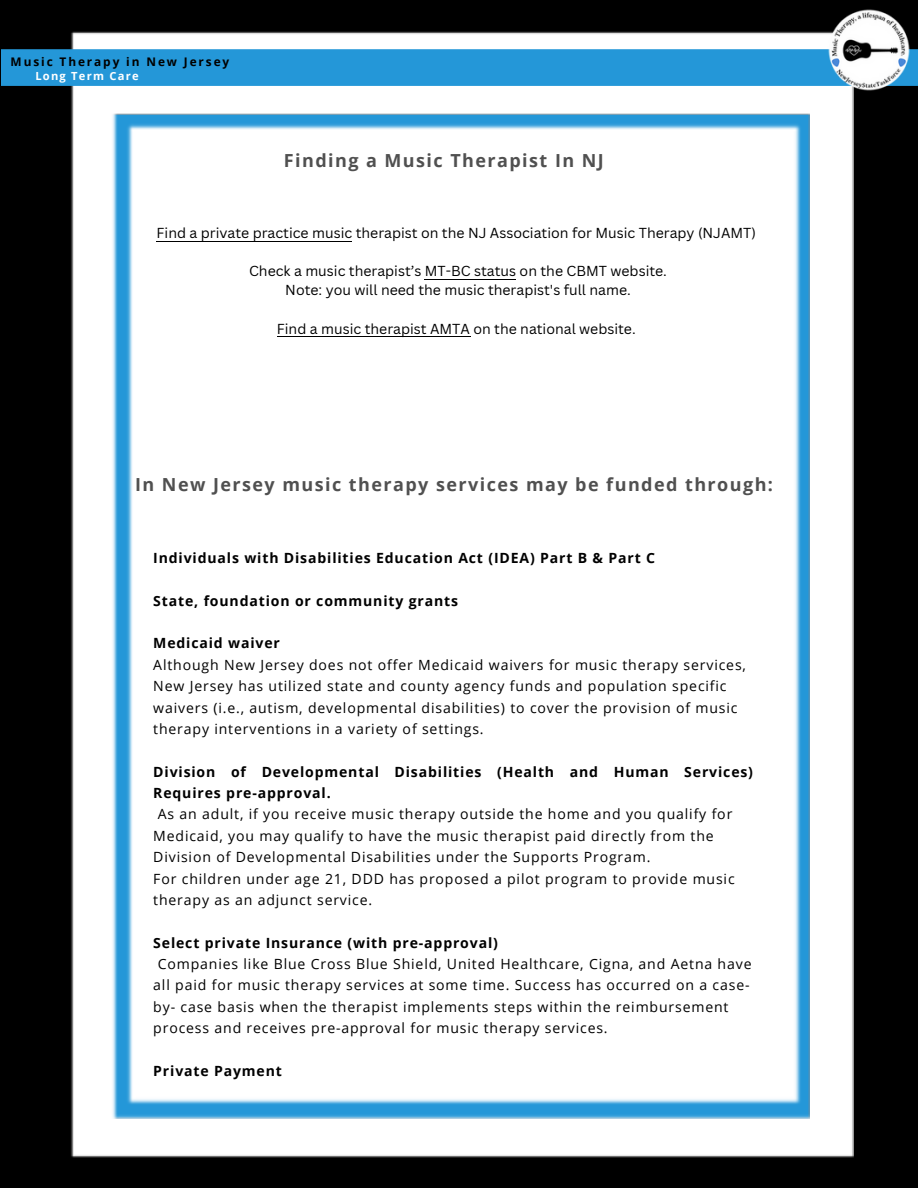
<style>
.page{position:relative;width:918px;height:1188px;background:#000}
.page>*{position:absolute;margin:0;border:0;box-sizing:border-box;transform-origin:0 0}
.t1{font:700 18px "Open Sans";letter-spacing:.08em;color:#505050}
.t2{font:14.1px/21.3px "Open Sans";letter-spacing:.06em;color:#000}
.t3{font:700 14.1px/21.3px "Open Sans";letter-spacing:.06em;color:#000}
.t4{font:14.1px/19.2px "Canva Sans";color:#000;text-align:center}
.t5{font:700 11.85px "Open Sans";letter-spacing:.16em;color:#000}
.t6{font:700 11.1px "Open Sans";letter-spacing:.11em;color:#fff}
</style>
<div class="page">
<img style="left:71px;top:32px;width:783px;height:1126px">
<img style="left:111px;top:114px;width:699px;height:1005px">
<div style="left:2px;top:50px;width:817px;height:36px;background:#2497d8"></div>
<img style="left:819px;top:9px;width:99px;height:90px">
<hr style="left:157px;top:241px;width:195px;height:1px;background:#000">
<hr style="left:277px;top:336px;width:193px;height:1px;background:#000">
<hr style="left:425px;top:279px;width:91px;height:1px;background:#000">
<p class="t5" style="left:11px;top:53px;width:220px">Music Therapy in New Jersey</p>
<p class="t6" style="left:35px;top:68px;width:105px">Long Term Care</p>
<p class="t1" style="left:284px;top:148px;width:321px">Finding a Music Therapist In NJ</p>
<p class="t4" style="left:157px;top:223px;width:601px">Find a private practice music therapist on the NJ Association for Music Therapy (NJAMT)</p>
<p class="t4" style="left:249px;top:261px;width:419px">Check a music therapist’s MT-BC status on the CBMT website.<br>Note: you will need the music therapist's full name.</p>
<p class="t4" style="left:277px;top:319px;width:360px">Find a music therapist AMTA on the national website.</p>
<p class="t1" style="left:135px;top:472px;width:639px">In New Jersey music therapy services may be funded through:</p>
<p class="t3" style="left:153px;top:547px;width:503px">Individuals with Disabilities Education Act (IDEA) Part B &amp; Part C</p>
<p class="t3" style="left:153px;top:590px;width:306px">State, foundation or community grants</p>
<p class="t3" style="left:153px;top:632px;width:128px">Medicaid waiver</p>
<p class="t2" style="left:153px;top:654px;width:594px">Although New Jersey does not offer Medicaid waivers for music therapy services, New Jersey has utilized state and county agency funds and population specific waivers (i.e., autism, developmental disabilities) to cover the provision of music therapy interventions in a variety of settings.</p>
<p class="t3" style="left:153px;top:761px;width:601px">Division of Developmental Disabilities (Health and Human Services)<br>Requires pre-approval.</p>
<p class="t2" style="left:153px;top:803px;width:583px;text-indent:4px">As an adult, if you receive music therapy outside the home and you qualify for Medicaid, you may qualify to have the music therapist paid directly from the Division of Developmental Disabilities under the Supports Program.<br>For children under age 21, DDD has proposed a pilot program to provide music therapy as an adjunct service.</p>
<p class="t3" style="left:153px;top:932px;width:346px">Select private Insurance (with pre-approval)</p>
<p class="t2" style="left:153px;top:953px;width:600px;text-indent:4px">Companies like Blue Cross Blue Shield, United Healthcare, Cigna, and Aetna have all paid for music therapy services at some time. Success has occurred on a case&shy;by- case basis when the therapist implements steps within the reimbursement process and receives pre-approval for music therapy services.</p>
<p class="t3" style="left:153px;top:1060px;width:130px">Private Payment</p>
</div>
